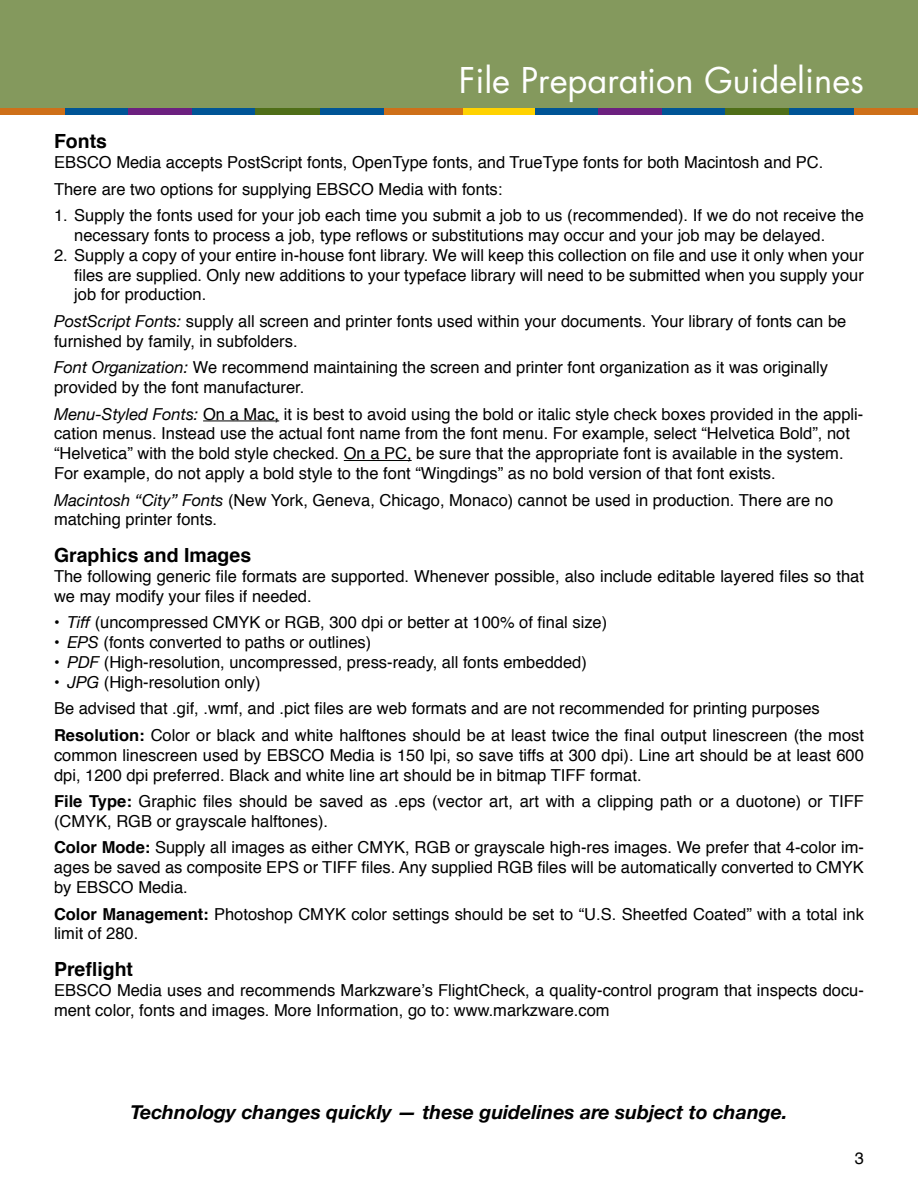
<style>
.page{position:relative;width:918px;height:1188px;background:#fff}
.page>*{position:absolute;margin:0;border:0;box-sizing:border-box;transform-origin:0 0}
.t1{font:34.5px "Futura";color:#fff}
.t2{font:italic 700 19.5px "Helvetica Neue";color:#000}
.t3{font:700 19.5px "Helvetica";color:#000}
.t4{font:16.5px/19.8px "Helvetica";color:#000}
.s1{font-family:"Helvetica Neue";font-style:italic}
.s2{font-weight:700}
</style>
<div class="page">
<div style="left:0;top:0;width:918px;height:115px;background:#84995d"></div>
<div style="left:455px;top:108px;width:80px;height:7px;background:#ffd200"></div>
<div style="left:535px;top:108px;width:64px;height:7px;background:#005596"></div>
<div style="left:599px;top:108px;width:64px;height:7px;background:#6c207f"></div>
<div style="left:662px;top:108px;width:64px;height:7px;background:#005596"></div>
<div style="left:726px;top:108px;width:64px;height:7px;background:#4f6e18"></div>
<div style="left:790px;top:108px;width:64px;height:7px;background:#005596"></div>
<div style="left:854px;top:108px;width:64px;height:7px;background:#ce7019"></div>
<div style="left:0;top:108px;width:66px;height:7px;background:#ce7019"></div>
<div style="left:65px;top:108px;width:64px;height:7px;background:#005596"></div>
<div style="left:129px;top:108px;width:64px;height:7px;background:#6c207f"></div>
<div style="left:192px;top:108px;width:64px;height:7px;background:#005596"></div>
<div style="left:256px;top:108px;width:64px;height:7px;background:#4f6e18"></div>
<div style="left:320px;top:108px;width:64px;height:7px;background:#005596"></div>
<div style="left:384px;top:108px;width:79px;height:7px;background:#ce7019"></div>
<hr style="left:203px;top:421px;width:76px;height:1px;background:#000">
<hr style="left:344px;top:460px;width:68px;height:1px;background:#000">
<h1 class="t1" style="left:459px;top:57px;width:407px">File Preparation Guidelines</h1>
<p class="t3" style="left:54px;top:128px;width:55px">Fonts</p>
<p class="t4" style="left:54px;top:150px;width:771px;line-height:26.5px">EBSCO Media accepts PostScript fonts, OpenType fonts, and TrueType fonts for both Macintosh and PC.<br>There are two options for supplying EBSCO Media with fonts:</p>
<p class="t4" style="left:74px;top:207px;width:791px;text-indent:-20px">1. Supply the fonts used for your job each time you submit a job to us (recommended). If we do not receive the necessary fonts to process a job, type reflows or substitutions may occur and your job may be delayed.</p>
<p class="t4" style="left:74px;top:246px;width:791px;text-align:justify;text-indent:-20px">2. Supply a copy of your entire in-house font library. We will keep this collection on file and use it only when your files are supplied. Only new additions to your typeface library will need to be submitted when you supply your job for production.</p>
<p class="t4" style="left:54px;top:312px;width:794px"><span class="s1">PostScript Fonts:</span> supply all screen and printer fonts used within your documents. Your library of fonts can be furnished by family, in subfolders.</p>
<p class="t4" style="left:54px;top:359px;width:776px"><span class="s1">Font Organization:</span> We recommend maintaining the screen and printer font organization as it was originally provided by the font manufacturer.</p>
<p class="t4" style="left:54px;top:405px;width:811px"><span class="s1">Menu-Styled Fonts:</span> On a Mac, it is best to avoid using the bold or italic style check boxes provided in the appli&shy;cation menus. Instead use the actual font name from the font menu. For example, select “Helvetica Bold”, not “Helvetica” with the bold style checked. On a PC, be sure that the appropriate font is available in the system.<br>For example, do not apply a bold style to the font “Wingdings” as no bold version of that font exists.</p>
<p class="t4" style="left:54px;top:491px;width:781px"><span class="s1">Macintosh “City” Fonts</span> (New York, Geneva, Chicago, Monaco) cannot be used in production. There are no matching printer fonts.</p>
<p class="t3" style="left:54px;top:542px;width:199px">Graphics and Images</p>
<p class="t4" style="left:54px;top:567px;width:811px">The following generic file formats are supported. Whenever possible, also include editable layered files so that we may modify your files if needed.</p>
<p class="t4" style="left:54px;top:614px;width:555px">• <span class="s1">Tiff</span> (uncompressed CMYK or RGB, 300 dpi or better at 100% of final size)</p>
<p class="t4" style="left:54px;top:634px;width:319px">• <span class="s1">EPS</span> (fonts converted to paths or outlines)</p>
<p class="t4" style="left:54px;top:653px;width:534px">• <span class="s1">PDF</span> (High-resolution, uncompressed, press-ready, all fonts embedded)</p>
<p class="t4" style="left:54px;top:670px;width:812px;line-height:26.5px">• <span class="s1">JPG</span> (High-resolution only)<br>Be advised that .gif, .wmf, and .pict files are web formats and are not recommended for printing purposes<br><span class="s2">Resolution:</span> Color or black and white halftones should be at least twice the final output linescreen (the most</p>
<p class="t4" style="left:54px;top:746px;width:811px">common linescreen used by EBSCO Media is 150 lpi, so save tiffs at 300 dpi). Line art should be at least 600 dpi, 1200 dpi preferred. Black and white line art should be in bitmap TIFF format.</p>
<p class="t4" style="left:54px;top:792px;width:811px"><span class="s2">File Type:</span> Graphic files should be saved as .eps (vector art, art with a clipping path or a duotone) or TIFF (CMYK, RGB or grayscale halftones).</p>
<p class="t4" style="left:54px;top:839px;width:812px;text-align:justify"><span class="s2">Color Mode:</span> Supply all images as either CMYK, RGB or grayscale high-res images. We prefer that 4-color im&shy;ages be saved as composite EPS or TIFF files. Any supplied RGB files will be automatically converted to CMYK by EBSCO Media.</p>
<p class="t4" style="left:54px;top:905px;width:811px"><span class="s2">Color Management:</span> Photoshop CMYK color settings should be set to “U.S. Sheetfed Coated” with a total ink limit of 280.</p>
<p class="t3" style="left:54px;top:956px;width:81px">Preflight</p>
<p class="t4" style="left:54px;top:981px;width:811px">EBSCO Media uses and recommends Markzware’s FlightCheck, a quality-control program that inspects docu&shy;ment color, fonts and images. More Information, go to: www.markzware.com</p>
<p class="t2" style="left:131px;top:1100px;width:658px">Technology changes quickly — these guidelines are subject to change.</p>
<p class="t4" style="left:855px;top:1149px;width:11px">3</p>
</div>
